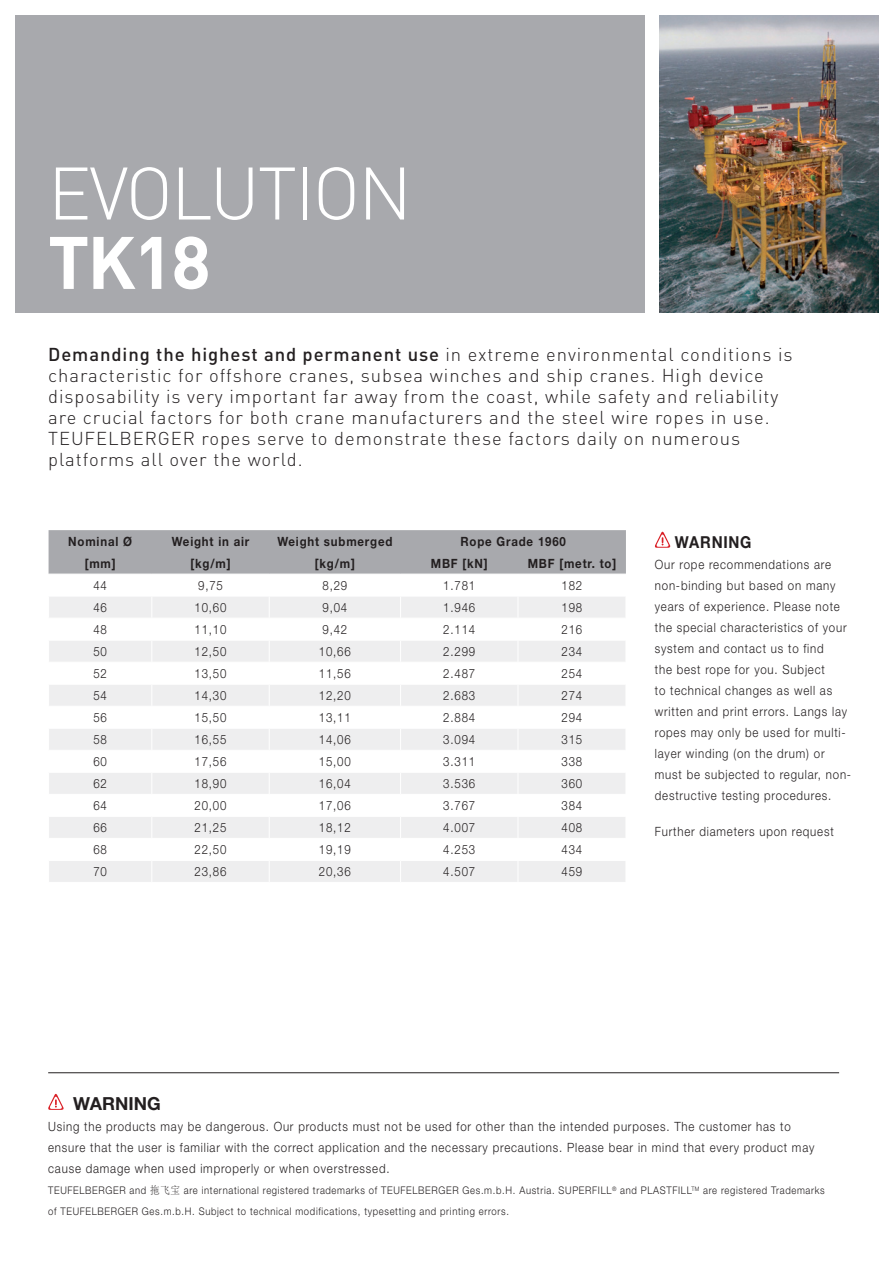
<style>
.page{position:relative;width:893px;height:1263px;background:#fff}
.page>*{position:absolute;margin:0;border:0;box-sizing:border-box;transform-origin:0 0}
.t1{font:300 73.05px "DIN";letter-spacing:-.03em;color:#fff}
.t2{font:700 73.05px "DIN";color:#fff}
.t3{font:300 18.45px/21px "DIN";letter-spacing:.05em;color:#231f20}
.t4{font:700 18px "Helvetica Neue LT";color:#231f20}
.t5{font:700 16.5px "Helvetica Neue LT";letter-spacing:.05em;color:#231f20;scale:.9 1}
.t6{font:300 12.75px/21px "Helvetica Neue LT";letter-spacing:.07em;color:#231f20;scale:.9 1}
.t7{font:700 12.75px/21.8px "Helvetica Neue LT";letter-spacing:.07em;color:#231f20;text-align:center;scale:.9 1}
.t8{font:300 10.5px/21px "Helvetica Neue LT";letter-spacing:.07em;color:#231f20;scale:.9 1}
.s1{font-weight:500}
.s2{font-family:"Adobe Song Std"}
</style>
<div class="page">
<div style="left:15px;top:15px;width:630px;height:297px;background:#a8a9ad"></div>
<hr style="left:48px;top:1072px;width:791px;height:1px;background:#231f20">
<svg style="left:48px;top:1093px;width:16px;height:17px"></svg>
<svg style="left:655px;top:531px;width:16px;height:17px"></svg>
<svg style="left:48px;top:530px;width:578px;height:352px"></svg>
<img style="left:659px;top:15px;width:219px;height:297px">
<p class="t1" style="left:48px;top:144px;width:366px">EVOLUTION</p>
<p class="t2" style="left:48px;top:214px;width:165px">TK18</p>
<p class="t3" style="left:48px;top:343px;width:746px"><span class="s1">Demanding the highest and permanent use</span> in extreme environmental conditions is characteristic for offshore cranes, subsea winches and ship cranes. High device disposability is very important far away from the coast, while safety and reliability are crucial factors for both crane manufacturers and the steel wire ropes in use.<br>TEUFELBERGER ropes serve to demonstrate these factors daily on numerous platforms all over the world.</p>
<p class="t7" style="left:68px;top:530px;width:72px">Nominal Ø</p>
<p class="t7" style="left:85px;top:552px;width:36px">[mm]</p>
<p class="t7" style="left:172px;top:530px;width:88px">Weight in air</p>
<p class="t7" style="left:191px;top:552px;width:46px">[kg/m]</p>
<p class="t7" style="left:277px;top:530px;width:129px">Weight submerged [kg/m]</p>
<p class="t7" style="left:461px;top:530px;width:119px">Rope Grade 1960</p>
<p class="t7" style="left:431px;top:552px;width:65px">MBF [kN]</p>
<p class="t7" style="left:528px;top:552px;width:100px">MBF [metr. to]</p>
<p class="t6" style="left:93px;top:575px;width:17px">44</p>
<p class="t6" style="left:198px;top:575px;width:29px">9,75</p>
<p class="t6" style="left:323px;top:575px;width:29px">8,29</p>
<p class="t6" style="left:443px;top:575px;width:37px">1.781</p>
<p class="t6" style="left:562px;top:575px;width:25px">182</p>
<p class="t6" style="left:93px;top:597px;width:17px">46</p>
<p class="t6" style="left:195px;top:597px;width:37px">10,60</p>
<p class="t6" style="left:323px;top:597px;width:29px">9,04</p>
<p class="t6" style="left:443px;top:597px;width:37px">1.946</p>
<p class="t6" style="left:562px;top:597px;width:25px">198</p>
<p class="t6" style="left:93px;top:619px;width:17px">48</p>
<p class="t6" style="left:195px;top:619px;width:37px">11,10</p>
<p class="t6" style="left:323px;top:619px;width:29px">9,42</p>
<p class="t6" style="left:443px;top:619px;width:37px">2.114</p>
<p class="t6" style="left:562px;top:619px;width:25px">216</p>
<p class="t6" style="left:93px;top:641px;width:17px">50</p>
<p class="t6" style="left:195px;top:641px;width:37px">12,50</p>
<p class="t6" style="left:319px;top:641px;width:37px">10,66</p>
<p class="t6" style="left:443px;top:641px;width:37px">2.299</p>
<p class="t6" style="left:562px;top:641px;width:25px">234</p>
<p class="t6" style="left:93px;top:663px;width:17px">52</p>
<p class="t6" style="left:195px;top:663px;width:37px">13,50</p>
<p class="t6" style="left:319px;top:663px;width:37px">11,56</p>
<p class="t6" style="left:443px;top:663px;width:37px">2.487</p>
<p class="t6" style="left:562px;top:663px;width:25px">254</p>
<p class="t6" style="left:93px;top:685px;width:17px">54</p>
<p class="t6" style="left:195px;top:685px;width:37px">14,30</p>
<p class="t6" style="left:319px;top:685px;width:37px">12,20</p>
<p class="t6" style="left:443px;top:685px;width:37px">2.683</p>
<p class="t6" style="left:562px;top:685px;width:25px">274</p>
<p class="t6" style="left:93px;top:707px;width:17px">56</p>
<p class="t6" style="left:195px;top:707px;width:37px">15,50</p>
<p class="t6" style="left:319px;top:707px;width:37px">13,11</p>
<p class="t6" style="left:443px;top:707px;width:37px">2.884</p>
<p class="t6" style="left:562px;top:707px;width:25px">294</p>
<p class="t6" style="left:93px;top:729px;width:17px">58</p>
<p class="t6" style="left:195px;top:729px;width:37px">16,55</p>
<p class="t6" style="left:319px;top:729px;width:37px">14,06</p>
<p class="t6" style="left:443px;top:729px;width:37px">3.094</p>
<p class="t6" style="left:562px;top:729px;width:25px">315</p>
<p class="t6" style="left:93px;top:751px;width:17px">60</p>
<p class="t6" style="left:195px;top:751px;width:37px">17,56</p>
<p class="t6" style="left:319px;top:751px;width:37px">15,00</p>
<p class="t6" style="left:443px;top:751px;width:37px">3.311</p>
<p class="t6" style="left:562px;top:751px;width:25px">338</p>
<p class="t6" style="left:93px;top:773px;width:17px">62</p>
<p class="t6" style="left:195px;top:773px;width:37px">18,90</p>
<p class="t6" style="left:319px;top:773px;width:37px">16,04</p>
<p class="t6" style="left:443px;top:773px;width:37px">3.536</p>
<p class="t6" style="left:562px;top:773px;width:25px">360</p>
<p class="t6" style="left:93px;top:795px;width:17px">64</p>
<p class="t6" style="left:195px;top:795px;width:37px">20,00</p>
<p class="t6" style="left:319px;top:795px;width:37px">17,06</p>
<p class="t6" style="left:443px;top:795px;width:37px">3.767</p>
<p class="t6" style="left:562px;top:795px;width:25px">384</p>
<p class="t6" style="left:93px;top:817px;width:17px">66</p>
<p class="t6" style="left:195px;top:817px;width:37px">21,25</p>
<p class="t6" style="left:319px;top:817px;width:37px">18,12</p>
<p class="t6" style="left:443px;top:817px;width:37px">4.007</p>
<p class="t6" style="left:562px;top:817px;width:25px">408</p>
<p class="t6" style="left:93px;top:839px;width:17px">68</p>
<p class="t6" style="left:195px;top:839px;width:37px">22,50</p>
<p class="t6" style="left:319px;top:839px;width:37px">19,19</p>
<p class="t6" style="left:443px;top:839px;width:37px">4.253</p>
<p class="t6" style="left:562px;top:839px;width:25px">434</p>
<p class="t6" style="left:93px;top:861px;width:17px">70</p>
<p class="t6" style="left:195px;top:861px;width:37px">23,86</p>
<p class="t6" style="left:319px;top:861px;width:37px">20,36</p>
<p class="t6" style="left:443px;top:861px;width:37px">4.507</p>
<p class="t6" style="left:562px;top:861px;width:25px">459</p>
<p class="t5" style="left:675px;top:532px;width:87px">WARNING</p>
<p class="t6" style="left:655px;top:553px;width:220px">Our rope recommendations are non-binding but based on many years of experience. Please note the special characteristics of your system and contact us to find<br>the best rope for you. Subject<br>to technical changes as well as written and print errors. Langs lay ropes may only be used for multi&shy;layer winding (on the drum) or must be subjected to regular, non&shy;destructive testing procedures.</p>
<p class="t6" style="left:655px;top:820px;width:200px">Further diameters upon request</p>
<p class="t4" style="left:73px;top:1092px;width:89px">WARNING</p>
<p class="t6" style="left:48px;top:1116px;width:853px">Using the products may be dangerous. Our products must not be used for other than the intended purposes. The customer has to ensure that the user is familiar with the correct application and the necessary precautions. Please bear in mind that every product may cause damage when used improperly or when overstressed.</p>
<p class="t8" style="left:48px;top:1179px;width:864px">TEUFELBERGER and <span class="s2">拖飞宝</span> are international registered trademarks of TEUFELBERGER Ges.m.b.H. Austria. SUPERFILL<sup>®</sup> and PLASTFILL<sup>TM</sup> are registered Trademarks of TEUFELBERGER Ges.m.b.H. Subject to technical modifications, typesetting and printing errors.</p>
</div>
